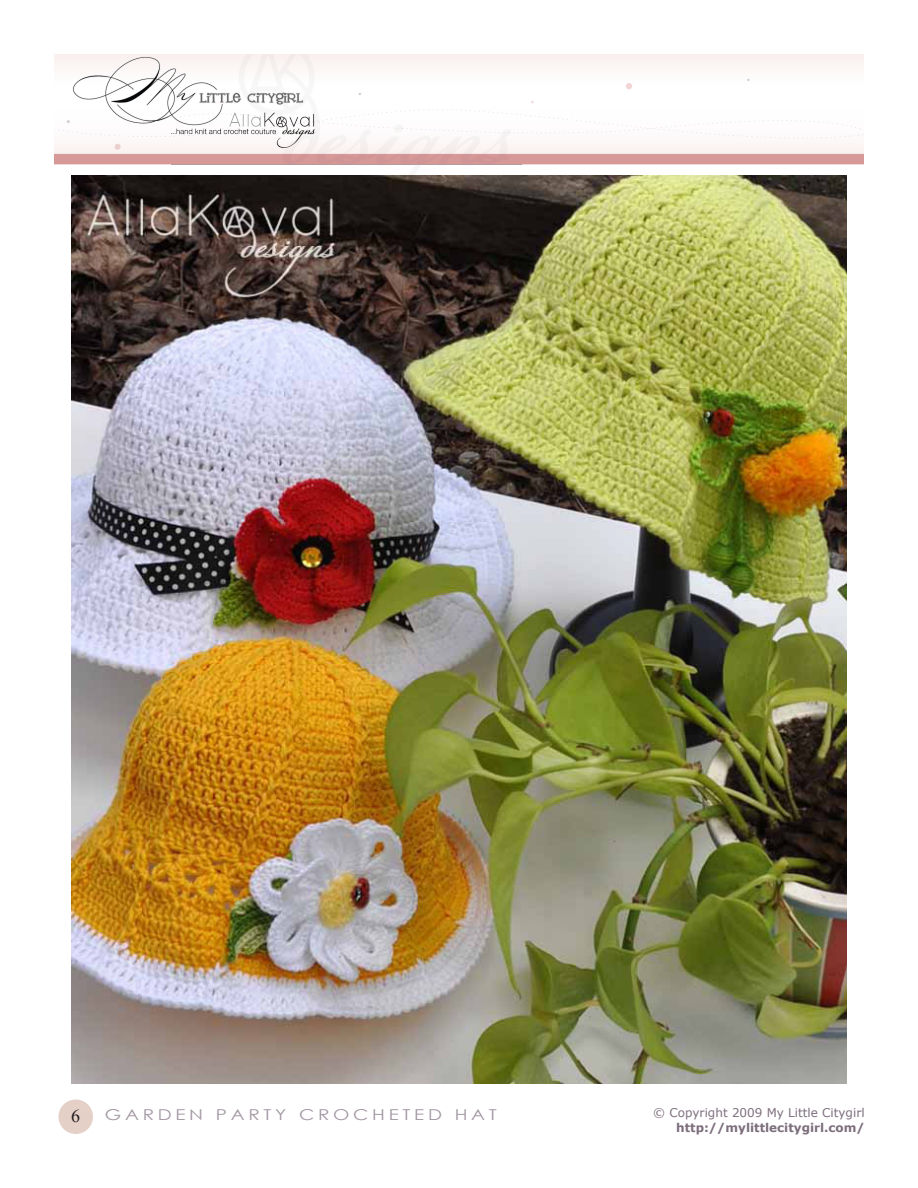
<style>
.page{position:relative;width:918px;height:1188px;background:#fff}
.page>*{position:absolute;margin:0;border:0;box-sizing:border-box;transform-origin:0 0}
.t1{font:18px "Times New Roman";color:#231f20}
.t2{font:15px "Century Gothic";letter-spacing:.2em;color:#a297a2;scale:1.25 1}
.t3{font:12px "Verdana";color:#7c6e7c}
.t4{font:700 12px "Verdana";color:#7c6e7c}
</style>
<div class="page">
<div style="left:58px;top:1100px;width:35px;height:34px;background:#e5d0c8;border-radius:50%"></div>
<img style="left:54px;top:54px;width:810px;height:207px">
<img style="left:72px;top:176px;width:774px;height:907px">
<h1 class="t1" style="left:71px;top:1104px;width:10px">6</h1>
<p class="t2" style="left:105px;top:1104px;width:315px">GARDEN PARTY CROCHETED HAT</p>
<p class="t3" style="left:653px;top:1105px;width:213px">© Copyright 2009 My Little Citygirl</p>
<p class="t4" style="left:676px;top:1119px;width:190px">http://mylittlecitygirl.com/</p>
</div>
